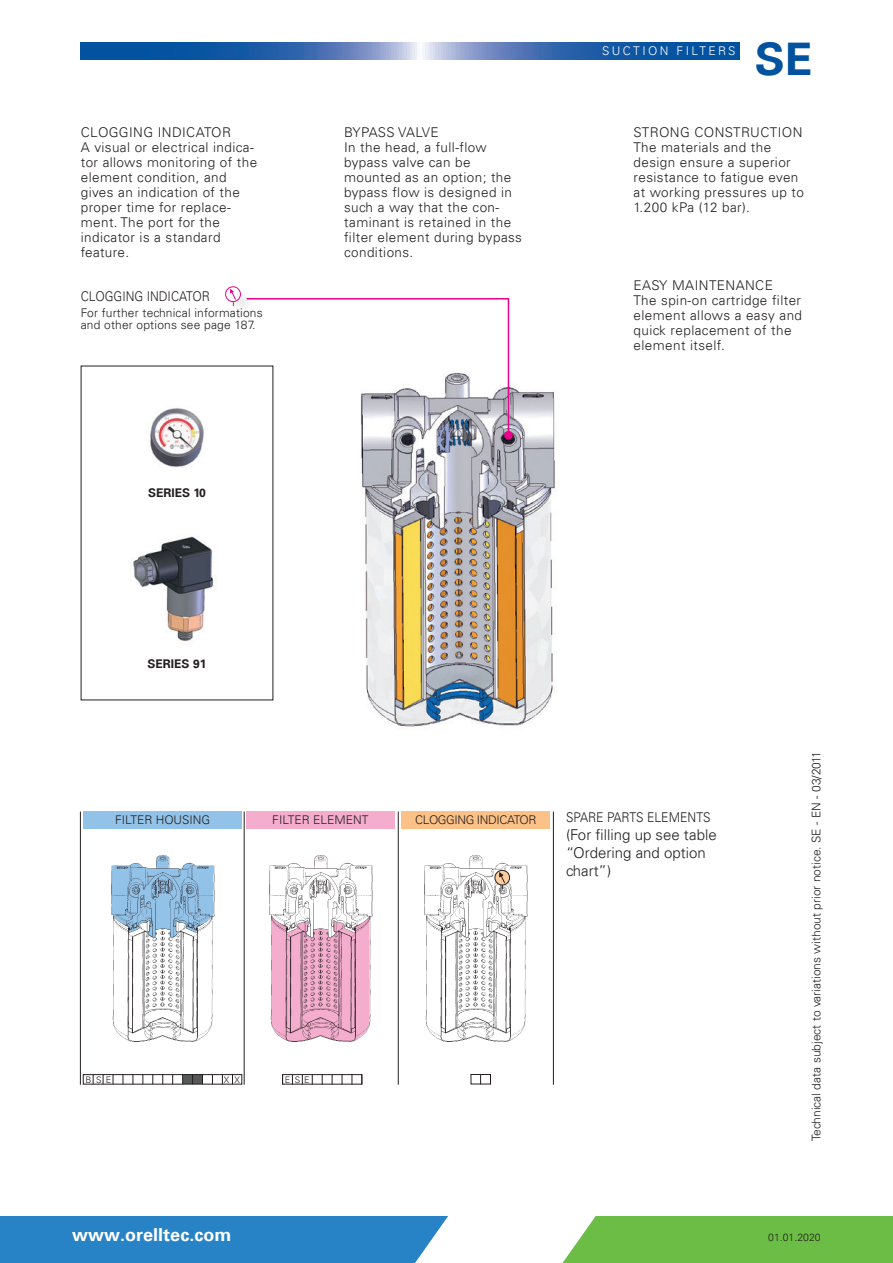
<style>
.page{position:relative;width:893px;height:1263px;background:#fff}
.page>*{position:absolute;margin:0;border:0;box-sizing:border-box;transform-origin:0 0}
.t1{font:700 45px "Univers LT";color:#0153a0}
.t2{font:700 18px "Univers LT";color:#fff}
.t3{font:300 15px/18px "Univers LT";color:#231f20}
.t4{font:300 13.5px/15px "Univers LT";letter-spacing:.03em;color:#231f20}
.t5{font:300 13.5px "Univers LT";color:#231f20;scale:.9 1}
.t6{font:300 12px/12px "Univers LT";color:#231f20}
.t7{font:300 12px "Univers LT";letter-spacing:-.03em;color:#231f20}
.t8{font:700 12px "Univers LT";color:#231f20}
.t9{font:300 12px "Univers LT";letter-spacing:.2em;color:#fff}
.t10{font:300 10.5px "Univers LT";color:#231f20}
.t11{font:300 9px "Univers LT";letter-spacing:.495em;color:#231f20}
</style>
<div class="page">
<svg style="left:81px;top:43px;width:659px;height:17px;background:#3a70b1"></svg>
<img style="left:150px;top:408px;width:54px;height:59px">
<img style="left:361px;top:387px;width:194px;height:340px">
<div style="left:504px;top:431px;width:9px;height:8px;background:#ed028c;border-radius:50%"></div>
<svg style="left:245px;top:298px;width:265px;height:135px"></svg>
<div style="left:471px;top:1074px;width:20px;height:10px;border:1px solid #231f20"></div>
<div style="left:282px;top:1074px;width:80px;height:10px;border:1px solid #231f20"></div>
<div style="left:183px;top:1074px;width:20px;height:10px;background:#57585a"></div>
<div style="left:83px;top:1074px;width:159px;height:10px;border:1px solid #231f20"></div>
<div style="left:247px;top:811px;width:148px;height:17px;background:#f5adce"></div>
<div style="left:402px;top:811px;width:148px;height:17px;background:#fcc187"></div>
<hr style="left:553px;top:811px;width:1px;height:274px;background:#231f20">
<hr style="left:398px;top:811px;width:1px;height:274px;background:#231f20">
<hr style="left:244px;top:811px;width:1px;height:274px;background:#231f20">
<hr style="left:80px;top:811px;width:1px;height:274px;background:#231f20">
<div style="left:83px;top:811px;width:159px;height:17px;background:#93c2e8"></div>
<img style="left:424px;top:855px;width:104px;height:187px">
<div style="left:495px;top:871px;width:14px;height:14px;background:#fccc9c;border-radius:50%"></div>
<div style="left:495px;top:870px;width:15px;height:15px;border:1px solid #231f20;border-radius:50%"></div>
<svg style="left:499px;top:872px;width:6px;height:18px"></svg>
<img style="left:111px;top:855px;width:104px;height:187px">
<img style="left:269px;top:855px;width:104px;height:187px">
<div style="left:228px;top:289px;width:31px;height:31px;background:#fff"></div>
<div style="left:225px;top:287px;width:16px;height:15px;border:1px solid #ed028c;border-radius:50%"></div>
<div style="left:236px;top:306px;width:16px;height:17px;background:#fff"></div>
<div style="left:233px;top:292px;width:18px;height:19px;background:#231f20;opacity:.5"></div>
<div style="left:236px;top:296px;width:17px;height:20px;background:#231f20;opacity:.5"></div>
<svg style="left:230px;top:289px;width:6px;height:17px"></svg>
<img style="left:133px;top:536px;width:80px;height:105px">
<div style="left:550px;top:1217px;width:343px;height:46px;background:#6cbd45"></div>
<div style="left:0;top:1217px;width:453px;height:46px;background:#2783c5"></div>
<svg style="left:406px;top:1216px;width:193px;height:47px"></svg>
<p class="t9" style="left:602px;top:44px;width:135px">SUCTION FILTERS</p>
<h1 class="t1" style="left:755px;top:33px;width:59px">SE</h1>
<p class="t4" style="left:81px;top:124px;width:178px">CLOGGING INDICATOR<br>A visual or electrical indica&shy;tor allows monitoring of the element condition, and gives an indication of the proper time for replace&shy;ment. The port for the indicator is a standard feature.</p>
<p class="t4" style="left:634px;top:124px;width:172px">STRONG CONSTRUCTION<br>The materials and the design ensure a superior resistance to fatigue even at working pressures up to<br>1.200 kPa (12 bar).</p>
<p class="t4" style="left:634px;top:278px;width:170px">EASY MAINTENANCE<br>The spin-on cartridge filter element allows a easy and quick replacement of the element itself.</p>
<p class="t4" style="left:344px;top:124px;width:179px">BYPASS VALVE<br>In the head, a full-flow bypass valve can be mounted as an option; the bypass flow is designed in such a way that the con&shy;taminant is retained in the filter element during bypass conditions.</p>
<p class="t5" style="left:81px;top:288px;width:145px">CLOGGING INDICATOR</p>
<p class="t6" style="left:81px;top:306px;width:183px">For further technical informations and other options see page 187.</p>
<p class="t8" style="left:148px;top:485px;width:59px">SERIES 10</p>
<p class="t8" style="left:148px;top:657px;width:60px">SERIES 91</p>
<p class="t6" style="left:115px;top:813px;width:97px">FILTER HOUSING</p>
<p class="t6" style="left:272px;top:813px;width:98px">FILTER ELEMENT</p>
<p class="t7" style="left:415px;top:812px;width:123px">CLOGGING INDICATOR</p>
<p class="t5" style="left:566px;top:809px;width:162px">SPARE PARTS ELEMENTS</p>
<p class="t3" style="left:566px;top:826px;width:152px">(For filling up see table “Ordering and option chart”)</p>
<p class="t11" style="left:85px;top:1074px;width:27px">BSE</p>
<p class="t11" style="left:224px;top:1074px;width:18px">X X</p>
<p class="t11" style="left:285px;top:1074px;width:27px">ESE</p>
<p class="t6" style="left:810px;top:1141px;width:391px;rotate:-90deg">Technical data subject to variations without prior notice. SE - EN - 03/2011</p>
<h2 class="t2" style="left:72px;top:1224px;width:161px">www.orelltec.com</h2>
<p class="t10" style="left:768px;top:1230px;width:54px">01.01.2020</p>
</div>
